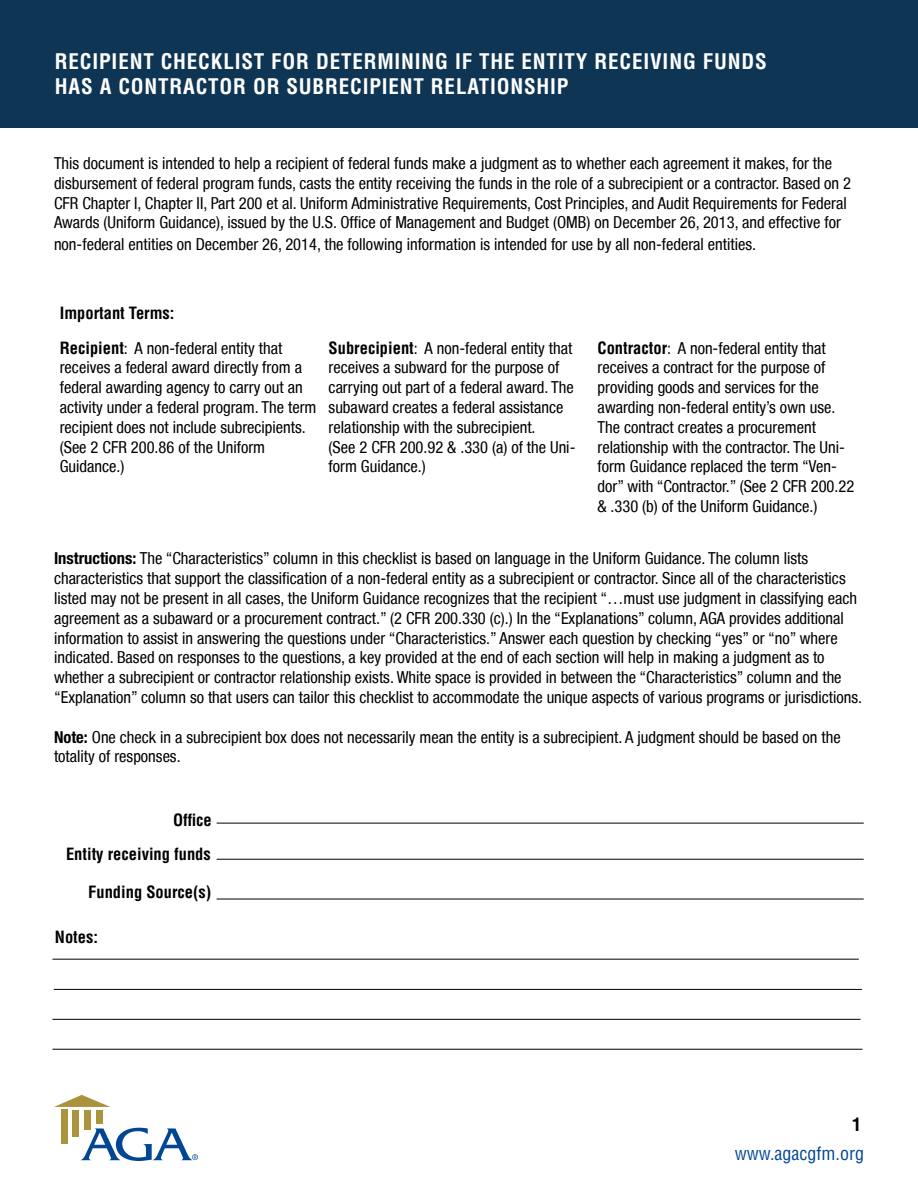
<style>
.page{position:relative;width:918px;height:1188px;background:#fff}
.page>*{position:absolute;margin:0;border:0;box-sizing:border-box;transform-origin:0 0}
.t1{font:700 condensed 21px/25.2px "Helvetica LT Std";letter-spacing:.04em;color:#fff}
.t2{font:condensed 18px "Helvetica LT Std";color:#004694}
.t3{font:700 condensed 18px "Helvetica LT Std";color:#000}
.t4{font:condensed 16.5px/19.8px "Helvetica Neue LT";color:#000}
.t5{font:700 condensed 16.5px/34px "Helvetica LT Std";color:#000;text-align:right}
.s1{font-family:"Helvetica LT Std";font-weight:700}
.s2{font-family:"Helvetica Neue LT Std";font-weight:700}
</style>
<div class="page">
<div style="left:0;top:0;width:918px;height:128px;background:#0f3554"></div>
<div style="left:61px;top:1110px;width:6px;height:34px;background:#ad923d"></div>
<svg style="left:54px;top:1095px;width:56px;height:12px"></svg>
<div style="left:73px;top:1110px;width:6px;height:26px;background:#ad923d"></div>
<div style="left:85px;top:1110px;width:6px;height:19px;background:#ad923d"></div>
<div style="left:97px;top:1110px;width:6px;height:13px;background:#ad923d"></div>
<svg style="left:81px;top:1128px;width:117px;height:33px"></svg>
<hr style="left:217px;top:823px;width:647px;height:1px;background:#000">
<hr style="left:217px;top:859px;width:647px;height:1px;background:#000">
<hr style="left:217px;top:899px;width:647px;height:1px;background:#000">
<hr style="left:52px;top:959px;width:807px;height:1px;background:#000">
<hr style="left:54px;top:989px;width:808px;height:1px;background:#000">
<hr style="left:52px;top:1049px;width:810px;height:1px;background:#000">
<hr style="left:52px;top:1019px;width:809px;height:1px;background:#000">
<p class="t1" style="left:55px;top:49px;width:713px">RECIPIENT CHECKLIST FOR DETERMINING IF THE ENTITY RECEIVING FUNDS<br>HAS A CONTRACTOR OR SUBRECIPIENT RELATIONSHIP</p>
<p class="t4" style="left:54px;top:153px;width:799px">This document is intended to help a recipient of federal funds make a judgment as to whether each agreement it makes, for the disbursement of federal program funds, casts the entity receiving the funds in the role of a subrecipient or a contractor. Based on 2<br>CFR Chapter I, Chapter II, Part 200 et al. Uniform Administrative Requirements, Cost Principles, and Audit Requirements for Federal Awards (Uniform Guidance), issued by the U.S. Office of Management and Budget (OMB) on December 26, 2013, and effective for</p>
<p class="t4" style="left:54px;top:234px;width:704px">non-federal entities on December 26, 2014, the following information is intended for use by all non-federal entities.</p>
<p class="t5" style="left:60px;top:296px;width:116px">Important Terms:</p>
<p class="t4" style="left:60px;top:338px;width:258px"><span class="s1">Recipient</span>: A non-federal entity that receives a federal award directly from a federal awarding agency to carry out an activity under a federal program. The term recipient does not include subrecipients. (See 2 CFR 200.86 of the Uniform Guidance.)</p>
<p class="t4" style="left:329px;top:338px;width:248px"><span class="s1">Subrecipient</span>: A non-federal entity that receives a subward for the purpose of carrying out part of a federal award. The subaward creates a federal assistance relationship with the subrecipient.<br>(See 2 CFR 200.92 &amp; .330 (a) of the Uni&shy;form Guidance.)</p>
<p class="t4" style="left:598px;top:338px;width:258px"><span class="s1">Contractor</span>: A non-federal entity that receives a contract for the purpose of providing goods and services for the awarding non-federal entity’s own use.<br>The contract creates a procurement relationship with the contractor. The Uni&shy;form Guidance replaced the term “Ven&shy;dor” with “Contractor.” (See 2 CFR 200.22 &amp; .330 (b) of the Uniform Guidance.)</p>
<p class="t4" style="left:54px;top:549px;width:810px"><span class="s2">Instructions:</span> The “Characteristics” column in this checklist is based on language in the Uniform Guidance. The column lists characteristics that support the classification of a non-federal entity as a subrecipient or contractor. Since all of the characteristics listed may not be present in all cases, the Uniform Guidance recognizes that the recipient “…must use judgment in classifying each agreement as a subaward or a procurement contract.” (2 CFR 200.330 (c).) In the “Explanations” column, AGA provides additional information to assist in answering the questions under “Characteristics.” Answer each question by checking “yes” or “no” where indicated. Based on responses to the questions, a key provided at the end of each section will help in making a judgment as to whether a subrecipient or contractor relationship exists. White space is provided in between the “Characteristics” column and the “Explanation” column so that users can tailor this checklist to accommodate the unique aspects of various programs or jurisdictions.</p>
<p class="t4" style="left:54px;top:727px;width:788px"><span class="s2">Note:</span> One check in a subrecipient box does not necessarily mean the entity is a subrecipient. A judgment should be based on the totality of responses.</p>
<p class="t5" style="left:66px;top:802px;width:147px">Office<br>Entity receiving funds</p>
<p class="t5" style="left:88px;top:875px;width:125px">Funding Source(s)</p>
<p class="t5" style="left:55px;top:920px;width:45px">Notes:</p>
<p class="t3" style="left:852px;top:1113px;width:10px">1</p>
<p class="t2" style="left:735px;top:1143px;width:131px">www.agacgfm.org</p>
</div>
